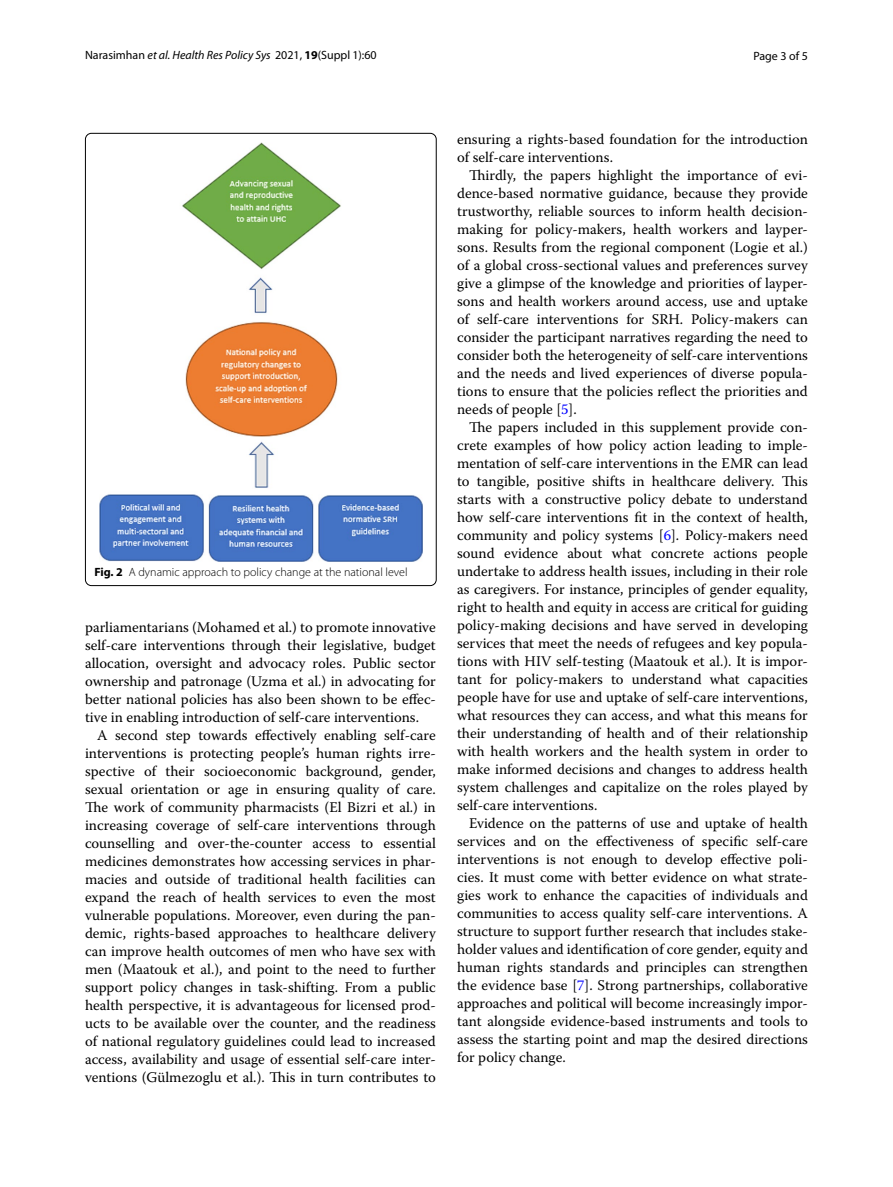
<style>
.page{position:relative;width:893px;height:1187px;background:#fff}
.page>*{position:absolute;margin:0;border:0;box-sizing:border-box;transform-origin:0 0}
.t1{font:14.7px/18px "Warnock Pro";color:#000;text-align:justify}
.t2{font:12px "Myriad Pro";color:#000}
.t3{font:300 12px "Myriad Pro";color:#000}
.s1{font-style:italic}
.s2{font-weight:700}
.s3{color:#00f}
</style>
<div class="page">
<img style="left:99px;top:142px;width:323px;height:419px">
<p class="t2" style="left:85px;top:48px;width:293px">Narasimhan <span class="s1">et al. Health Res Policy Sys</span> 2021, <span class="s2">19</span>(Suppl 1):60</p>
<p class="t2" style="left:753px;top:48px;width:56px">Page 3 of 5</p>
<p class="t3" style="left:94px;top:565px;width:315px"><span class="s2">Fig. 2</span> A dynamic approach to policy change at the national level</p>
<p class="t1" style="left:85px;top:617px;width:352px">parliamentarians (Mohamed et al.) to promote innovative self-care interventions through their legislative, budget allocation, oversight and advocacy roles. Public sector ownership and patronage (Uzma et al.) in advocating for better national policies has also been shown to be effec&shy;tive in enabling introduction of self-care interventions.</p>
<p class="t1" style="left:85px;top:725px;width:352px;text-indent:12px">A second step towards effectively enabling self-care interventions is protecting people’s human rights irre&shy;spective of their socioeconomic background, gender, sexual orientation or age in ensuring quality of care.<br>The work of community pharmacists (El Bizri et al.) in increasing coverage of self-care interventions through counselling and over-the-counter access to essential medicines demonstrates how accessing services in phar&shy;macies and outside of traditional health facilities can expand the reach of health services to even the most vulnerable populations. Moreover, even during the pan&shy;demic, rights-based approaches to healthcare delivery can improve health outcomes of men who have sex with men (Maatouk et al.), and point to the need to further support policy changes in task-shifting. From a public health perspective, it is advantageous for licensed prod&shy;ucts to be available over the counter, and the readiness of national regulatory guidelines could lead to increased access, availability and usage of essential self-care inter&shy;ventions (Gülmezoglu et al.). This in turn contributes to</p>
<p class="t1" style="left:457px;top:130px;width:352px">ensuring a rights-based foundation for the introduction of self-care interventions.</p>
<p class="t1" style="left:457px;top:166px;width:352px;text-indent:12px">Thirdly, the papers highlight the importance of evi&shy;dence-based normative guidance, because they provide trustworthy, reliable sources to inform health decision&shy;making for policy-makers, health workers and layper&shy;sons. Results from the regional component (Logie et al.) of a global cross-sectional values and preferences survey give a glimpse of the knowledge and priorities of layper&shy;sons and health workers around access, use and uptake of self-care interventions for SRH. Policy-makers can consider the participant narratives regarding the need to consider both the heterogeneity of self-care interventions and the needs and lived experiences of diverse popula&shy;tions to ensure that the policies reflect the priorities and needs of people [<span class="s3">5</span>].</p>
<p class="t1" style="left:457px;top:418px;width:352px;text-indent:12px">The papers included in this supplement provide con&shy;crete examples of how policy action leading to imple&shy;mentation of self-care interventions in the EMR can lead to tangible, positive shifts in healthcare delivery. This starts with a constructive policy debate to understand how self-care interventions fit in the context of health, community and policy systems [<span class="s3">6</span>]. Policy-makers need sound evidence about what concrete actions people undertake to address health issues, including in their role as caregivers. For instance, principles of gender equality, right to health and equity in access are critical for guiding policy-making decisions and have served in developing services that meet the needs of refugees and key popula&shy;tions with HIV self-testing (Maatouk et al.). It is impor&shy;tant for policy-makers to understand what capacities people have for use and uptake of self-care interventions, what resources they can access, and what this means for their understanding of health and of their relationship with health workers and the health system in order to make informed decisions and changes to address health system challenges and capitalize on the roles played by self-care interventions.</p>
<p class="t1" style="left:457px;top:814px;width:352px;text-indent:12px">Evidence on the patterns of use and uptake of health services and on the effectiveness of specific self-care interventions is not enough to develop effective poli&shy;cies. It must come with better evidence on what strate&shy;gies work to enhance the capacities of individuals and communities to access quality self-care interventions. A structure to support further research that includes stake&shy;holder values and identification of core gender, equity and human rights standards and principles can strengthen the evidence base [<span class="s3">7</span>]. Strong partnerships, collaborative approaches and political will become increasingly impor&shy;tant alongside evidence-based instruments and tools to assess the starting point and map the desired directions for policy change.</p>
</div>
